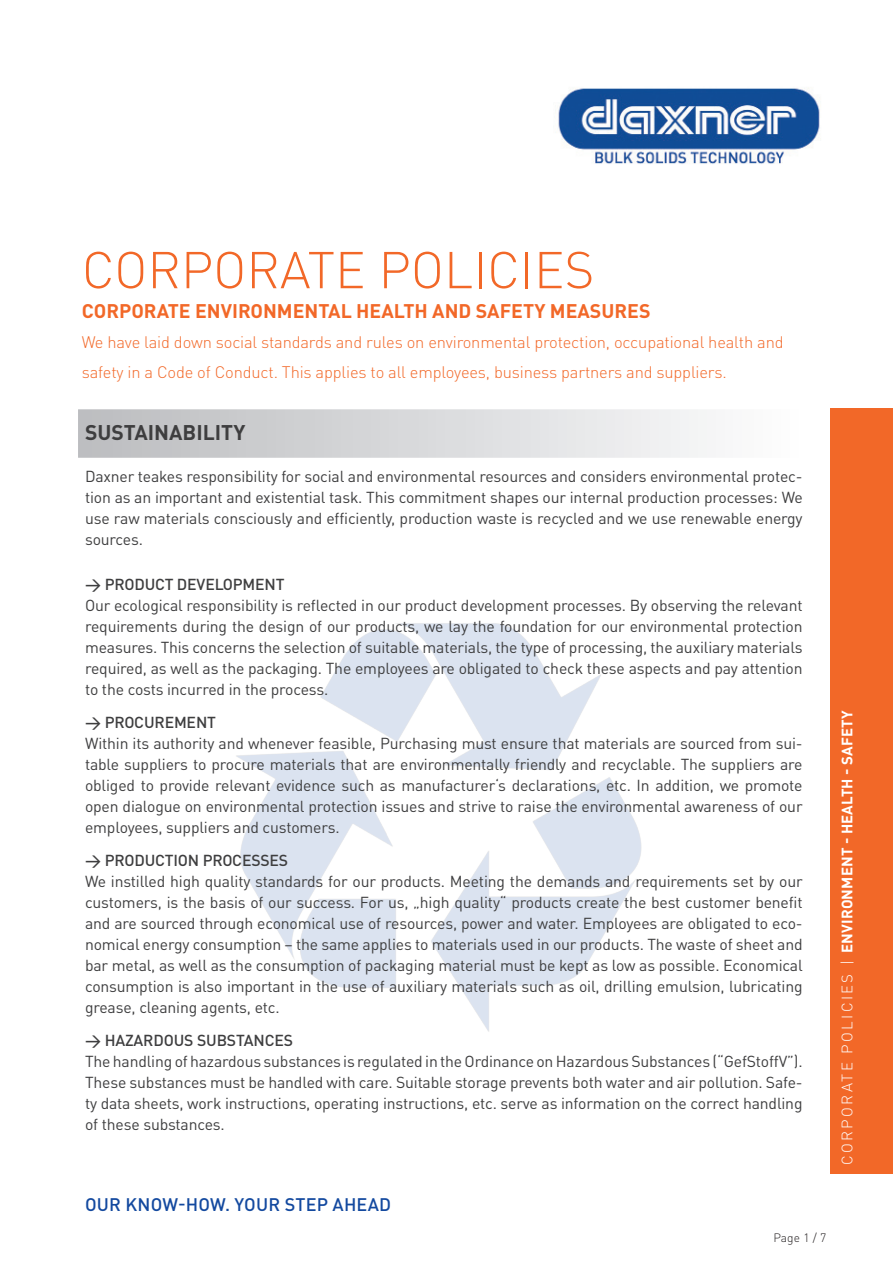
<style>
.page{position:relative;width:893px;height:1263px;background:#fff}
.page>*{position:absolute;margin:0;border:0;box-sizing:border-box;transform-origin:0 0}
.t1{font:300 51px "DINOT";color:#f26828}
.t2{font:700 21px "DINOT";color:#3e3e3f}
.t3{font:700 19.5px "DINOT";color:#f26828}
.t4{font:500 18px "DINOT";letter-spacing:.01em;color:#13499f}
.t5{font:300 16.5px/30px "DINOT";letter-spacing:-.01em;color:#f26828}
.t6{font:15.75px/21px "DINOT";letter-spacing:-.01em;color:#3e3e3f;text-align:justify}
.t7{font:500 15.75px "DINOT";letter-spacing:-.01em;color:#3e3e3f}
.t8{font:700 15px "DINOT";letter-spacing:.01em;color:#fff}
.t9{font:300 12px "DINOT";color:#231f20}
.s1{font-weight:300}
</style>
<div class="page">
<div style="left:77px;top:409px;width:756px;height:49px;background:linear-gradient(to right,#bbbcbf,#fff)"></div>
<div style="left:77px;top:408px;width:757px;height:51px;border:2px solid #fff"></div>
<img style="left:236px;top:623px;width:406px;height:409px">
<div style="left:830px;top:408px;width:63px;height:766px;background:#f26828"></div>
<img style="left:558px;top:88px;width:262px;height:76px">
<h1 class="t1" style="left:82px;top:238px;width:514px">CORPORATE POLICIES</h1>
<p class="t3" style="left:82px;top:298px;width:570px">CORPORATE ENVIRONMENTAL HEALTH AND SAFETY MEASURES</p>
<p class="t5" style="left:82px;top:327px;width:703px">We have laid down social standards and rules on environmental protection, occupational health and safety in a Code of Conduct. This applies to all employees, business partners and suppliers.</p>
<h2 class="t2" style="left:85px;top:419px;width:162px">SUSTAINABILITY</h2>
<p class="t6" style="left:85px;top:466px;width:719px">Daxner teakes responsibility for social and environmental resources and considers environmental protec&shy;tion as an important and existential task. This commitment shapes our internal production processes: We use raw materials consciously and efficiently, production waste is recycled and we use renewable energy sources.</p>
<p class="t7" style="left:85px;top:574px;width:201px">→ PRODUCT DEVELOPMENT</p>
<p class="t6" style="left:85px;top:595px;width:719px">Our ecological responsibility is reflected in our product development processes. By observing the relevant requirements during the design of our products, we lay the foundation for our environmental protection measures. This concerns the selection of suitable materials, the type of processing, the auxiliary materials required, as well as the packaging. The employees are obligated to check these aspects and pay attention to the costs incurred in the process.</p>
<p class="t7" style="left:85px;top:712px;width:132px">→ PROCUREMENT</p>
<p class="t6" style="left:85px;top:733px;width:719px">Within its authority and whenever feasible, Purchasing must ensure that materials are sourced from sui&shy;table suppliers to procure materials that are environmentally friendly and recyclable. The suppliers are obliged to provide relevant evidence such as manufacturer‘s declarations, etc. In addition, we promote open dialogue on environmental protection issues and strive to raise the environmental awareness of our employees, suppliers and customers.</p>
<p class="t7" style="left:85px;top:850px;width:205px">→ PRODUCTION PROCESSES</p>
<p class="t6" style="left:85px;top:871px;width:719px">We instilled high quality standards for our products. Meeting the demands and requirements set by our customers, is the basis of our success. For us, „high quality“ products create the best customer benefit and are sourced through economical use of resources, power and water. Employees are obligated to eco&shy;nomical energy consumption – the same applies to materials used in our products. The waste of sheet and bar metal, as well as the consumption of packaging material must be kept as low as possible. Economical consumption is also important in the use of auxiliary materials such as oil, drilling emulsion, lubricating grease, cleaning agents, etc.</p>
<p class="t7" style="left:85px;top:1030px;width:210px">→ HAZARDOUS SUBSTANCES</p>
<p class="t6" style="left:85px;top:1051px;width:719px">The handling of hazardous substances is regulated in the Ordinance on Hazardous Substances (“GefStoffV”).<br>These substances must be handled with care. Suitable storage prevents both water and air pollution. Safe&shy;ty data sheets, work instructions, operating instructions, etc. serve as information on the correct handling of these substances.</p>
<p class="t4" style="left:85px;top:1193px;width:307px">OUR KNOW-HOW. YOUR STEP AHEAD</p>
<p class="t9" style="left:773px;top:1230px;width:54px">Page 1 / 7</p>
<p class="t8" style="left:837px;top:1165px;width:456px;rotate:-90deg"><span class="s1">C O R P O R AT E P O L I C I E S |</span> ENVIRONMENT - HEALTH - SAFETY</p>
</div>
